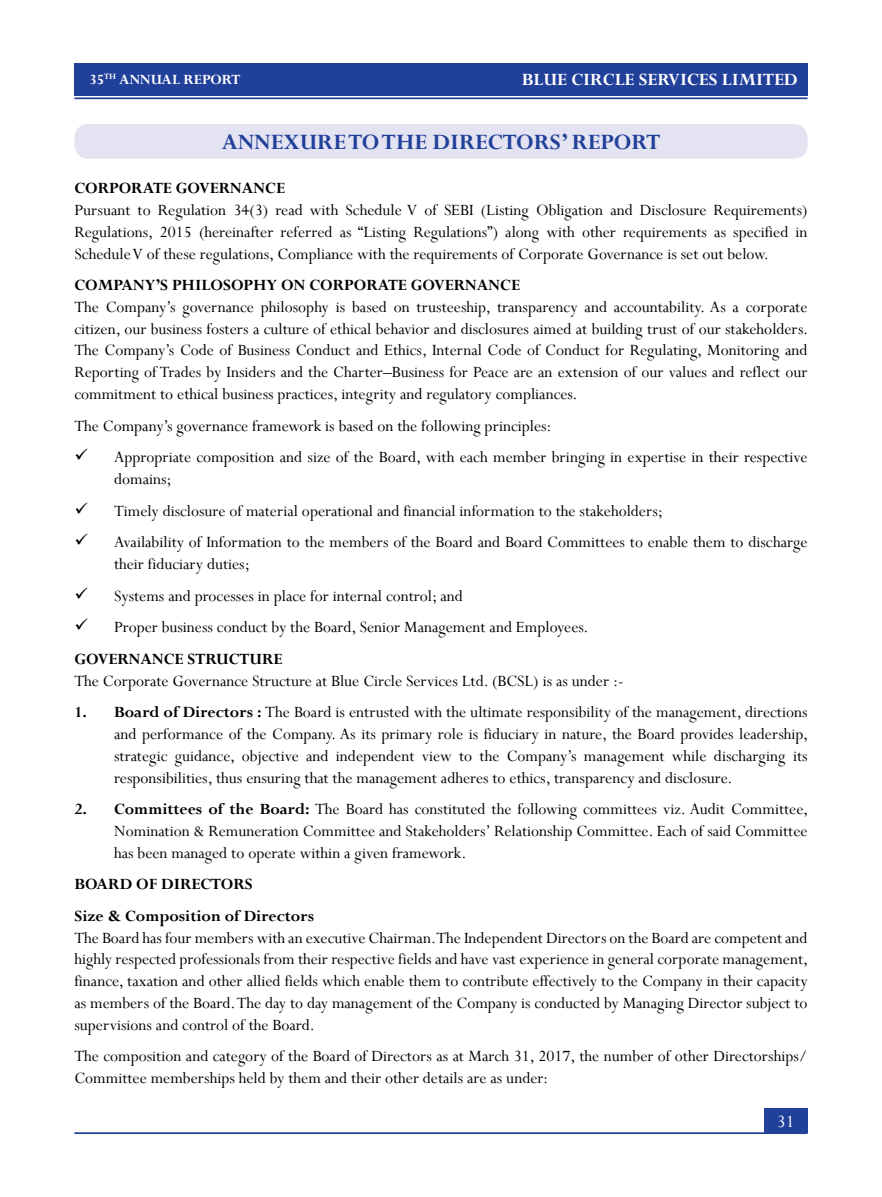
<style>
.page{position:relative;width:882px;height:1197px;background:#fff}
.page>*{position:absolute;margin:0;border:0;box-sizing:border-box;transform-origin:0 0}
.t1{font:700 24.5px "Perpetua";color:#21409a}
.t2{font:700 19.25px "Perpetua";color:#fff}
.t3{font:19.25px "Perpetua";color:#fff}
.t4{font:17.5px/21.7px "Perpetua";color:#000;text-align:justify}
.t5{font:700 17.5px/31.7px "Perpetua";color:#000}
.t6{font:700 15.75px "Perpetua";color:#fff}
.s1{font-weight:700}
</style>
<div class="page">
<div style="left:74px;top:63px;width:734px;height:33px;background:#21409a"></div>
<hr style="left:74px;top:97px;width:734px;height:2px;background:#21409a">
<hr style="left:74px;top:1132px;width:734px;height:2px;background:#21409a">
<div style="left:764px;top:1109px;width:44px;height:24px;background:#21409a"></div>
<div style="left:74px;top:124px;width:734px;height:35px;background:#e3e3f1;border-radius:14px"></div>
<p class="t6" style="left:90px;top:70px;width:152px">35<sup>TH</sup> ANNUAL REPORT</p>
<p class="t2" style="left:522px;top:68px;width:277px">Blue Circle Services Limited</p>
<h1 class="t1" style="left:222px;top:126px;width:440px">Annexure to the Directors’ Report</h1>
<p class="t5" style="left:74px;top:172px;width:137px">CORPORATE GOVERN</p>
<p class="t5" style="left:242px;top:172px;width:44px">ANCE</p>
<p class="t4" style="left:74px;top:199px;width:735px">Pursuant to Regulation 34(3) read with Schedule V of SEBI (Listing Obligation and Disclosure Requirements)<br>Regulations, 2015 (hereinafter referred as “Listing Regulations”) along with other requirements as specified in Schedule V of these regulations, Compliance with the requirements of Corporate Governance is set out below.</p>
<p class="t5" style="left:74px;top:269px;width:372px">COMPANY’S PHILOSOPHY ON CORPORATE GOVERN</p>
<p class="t5" style="left:477px;top:269px;width:44px">ANCE</p>
<p class="t4" style="left:74px;top:296px;width:735px">The Company’s governance philosophy is based on trusteeship, transparency and accountability. As a corporate citizen, our business fosters a culture of ethical behavior and disclosures aimed at building trust of our stakeholders.<br>The Company’s Code of Business Conduct and Ethics, Internal Code of Conduct for Regulating, Monitoring and Reporting of Trades by Insiders and the Charter–Business for Peace are an extension of our values and reflect our commitment to ethical business practices, integrity and regulatory compliances.</p>
<p class="t4" style="left:74px;top:414px;width:479px">The Company’s governance framework is based on the following principles:</p>
<p class="t4" style="left:114px;top:446px;width:695px;text-indent:-40px">✓ Appropriate composition and size of the Board, with each member bringing in expertise in their respective domains;</p>
<p class="t4" style="left:74px;top:499px;width:590px">✓ Timely disclosure of material operational and financial information to the stakeholders;</p>
<p class="t4" style="left:114px;top:531px;width:695px;text-indent:-40px">✓ Availability of Information to the members of the Board and Board Committees to enable them to discharge their fiduciary duties;</p>
<p class="t4" style="left:74px;top:584px;width:390px">✓ Systems and processes in place for internal control; and</p>
<p class="t4" style="left:74px;top:611px;width:516px;line-height:31.7px">✓ Proper business conduct by the Board, Senior Management and Employees.<br><span class="s1">GOVERN</span></p>
<p class="t5" style="left:141px;top:643px;width:67px">ANCE STRU</p>
<p class="t5" style="left:229px;top:643px;width:23px">CTURE</p>
<p class="t4" style="left:74px;top:669px;width:551px">The Corporate Governance Structure at Blue Circle Services Ltd. (BCSL) is as under :-</p>
<p class="t4" style="left:114px;top:701px;width:696px;text-indent:-40px"><span class="s1">1. Board of Directors :</span> The Board is entrusted with the ultimate responsibility of the management, directions and performance of the Company. As its primary role is fiduciary in nature, the Board provides leadership, strategic guidance, objective and independent view to the Company’s management while discharging its responsibilities, thus ensuring that the management adheres to ethics, transparency and disclosure.</p>
<p class="t4" style="left:114px;top:798px;width:696px;text-indent:-40px"><span class="s1">2. Committees of the Board:</span> The Board has constituted the following committees viz. Audit Committee, Nomination &amp; Remuneration Committee and Stakeholders’ Relationship Committee. Each of said Committee has been managed to operate within a given framework.</p>
<p class="t5" style="left:74px;top:868px;width:98px">BOARD OF DIRE</p>
<p class="t5" style="left:74px;top:868px;width:241px;text-indent:126px">CTORS<br>Size &amp; Composition of Directors</p>
<p class="t4" style="left:74px;top:927px;width:735px">The Board has four members with an executive Chairman. The Independent Directors on the Board are competent and highly respected professionals from their respective fields and have vast experience in general corporate management, finance, taxation and other allied fields which enable them to contribute effectively to the Company in their capacity as members of the Board. The day to day management of the Company is conducted by Managing Director subject to supervisions and control of the Board.</p>
<p class="t4" style="left:74px;top:1045px;width:735px">The composition and category of the Board of Directors as at March 31, 2017, the number of other Directorships/<br>Committee memberships held by them and their other details are as under:</p>
<p class="t3" style="left:777px;top:1109px;width:19px">31</p>
</div>
